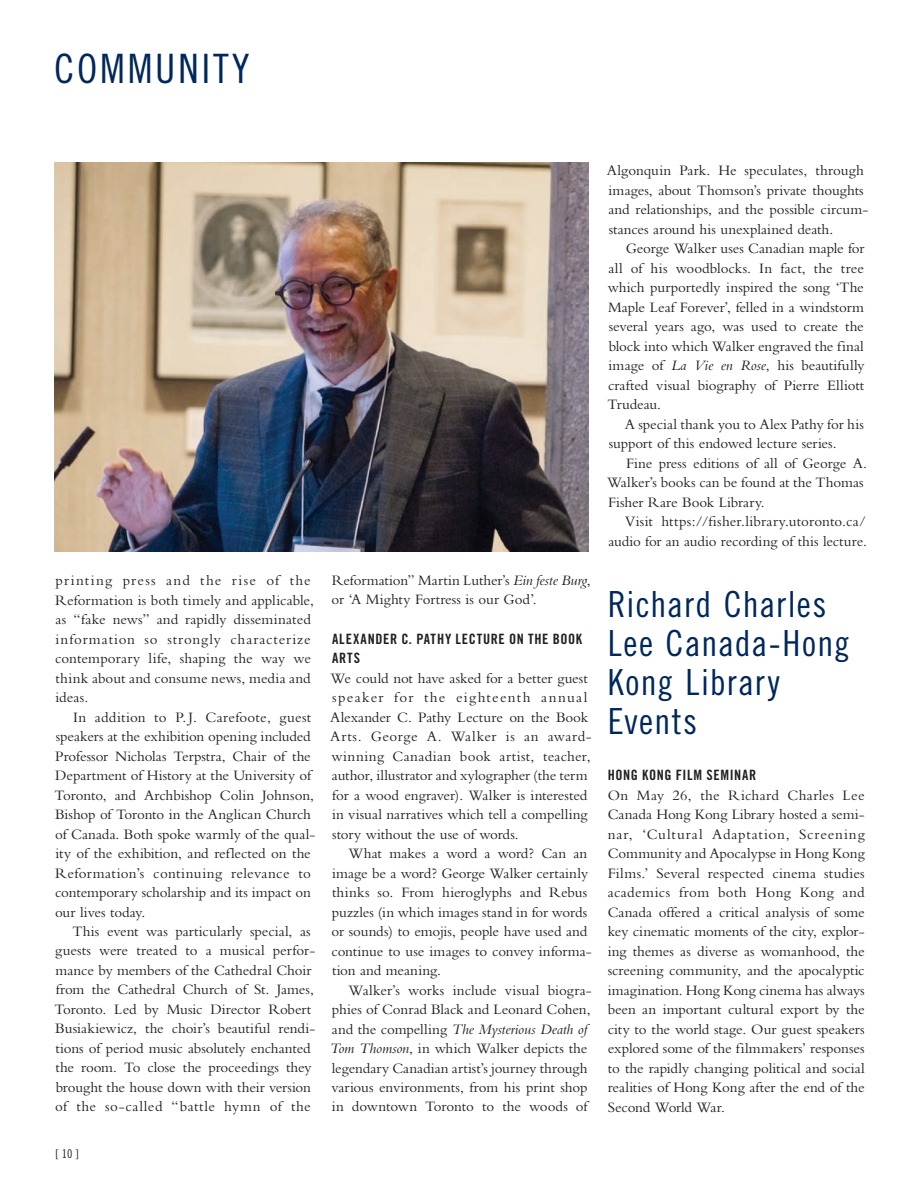
<style>
.page{position:relative;width:918px;height:1188px;background:#fff}
.page>*{position:absolute;margin:0;border:0;box-sizing:border-box;transform-origin:0 0}
.t1{font:40.5px "Trade Gothic LT Std Cn 18";letter-spacing:.07em;color:#00285b}
.t2{font:36px/39px "Trade Gothic LT Std Cn 18";letter-spacing:.035em;color:#00285b}
.t3{font:15px/19.5px "Bembo";color:#231f20}
.t4{font:15px/19.5px "Bembo";letter-spacing:.02em;color:#231f20}
.t5{font:14.25px "Trade Gothic LT Std Bd Cn 20";letter-spacing:.04em;color:#231f20}
.t6{font:12px "Trade Gothic LT Std Cn 18";color:#231f20}
.s1{font-style:italic}
</style>
<div class="page">
<img style="left:55px;top:162px;width:533px;height:390px">
<h1 class="t1" style="left:54px;top:45px;width:197px">COMMUNITY</h1>
<p class="t4" style="left:55px;top:570px;width:260px">printing press and the rise of the Reformation is both timely and applicable, as “fake news” and rapidly disseminated information so strongly characterize contemporary life, shaping the way we think about and consume news, media and ideas.</p>
<p class="t3" style="left:55px;top:707px;width:262px;text-indent:19px">In addition to P.J. Carefoote, guest speakers at the exhibition opening included Professor Nicholas Terpstra, Chair of the Department of History at the University of Toronto, and Archbishop Colin Johnson, Bishop of Toronto in the Anglican Church of Canada. Both spoke warmly of the qual&shy;ity of the exhibition, and reflected on the Reformation’s continuing relevance to contemporary scholarship and its impact on our lives today.</p>
<p class="t3" style="left:55px;top:921px;width:262px;text-indent:18px">This event was particularly special, as guests were treated to a musical perfor&shy;mance by members of the Cathedral Choir from the Cathedral Church of St. James, Toronto. Led by Music Director Robert Busiakiewicz, the choir’s beautiful rendi&shy;tions of period music absolutely enchanted the room. To close the proceedings they brought the house down with their version of the so-called “battle hymn of the</p>
<p class="t6" style="left:56px;top:1147px;width:25px">[ 10 ]</p>
<p class="t3" style="left:332px;top:570px;width:261px">Reformation” Martin Luther’s <span class="s1">Ein feste Burg</span>, or ‘A Mighty Fortress is our God’.</p>
<p class="t5" style="left:332px;top:630px;width:204px">ALEXANDER C. PATHY LECTURE ON THE</p>
<p class="t5" style="left:553px;top:630px;width:30px">BOOK</p>
<p class="t5" style="left:332px;top:649px;width:23px">ARTS</p>
<p class="t3" style="left:330px;top:668px;width:263px">We could not have asked for a better guest speaker for the eighteenth annual Alexander C. Pathy Lecture on the Book Arts. George A. Walker is an award&shy;winning Canadian book artist, teacher, author, illustrator and xylographer (the term for a wood engraver). Walker is interested in visual narratives which tell a compelling story without the use of words.</p>
<p class="t3" style="left:332px;top:843px;width:262px;text-indent:17px">What makes a word a word? Can an image be a word? George Walker certainly thinks so. From hieroglyphs and Rebus puzzles (in which images stand in for words or sounds) to emojis, people have used and continue to use images to convey informa&shy;tion and meaning.</p>
<p class="t3" style="left:330px;top:980px;width:263px;text-indent:19px">Walker’s works include visual biogra&shy;phies of Conrad Black and Leonard Cohen, and the compelling <span class="s1">The Mysterious Death of Tom Thomson</span>, in which Walker depicts the legendary Canadian artist’s journey through various environments, from his print shop in downtown Toronto to the woods of</p>
<p class="t3" style="left:607px;top:161px;width:263px">Algonquin Park. He speculates, through images, about Thomson’s private thoughts and relationships, and the possible circum&shy;stances around his unexplained death.</p>
<p class="t3" style="left:608px;top:239px;width:259px;text-align:justify;text-indent:18px">George Walker uses Canadian maple for all of his woodblocks. In fact, the tree which purportedly inspired the song ‘The Maple Leaf Forever’, felled in a windstorm several years ago, was used to create the block into which Walker engraved the final image of <span class="s1">La Vie en Rose</span>, his beautifully crafted visual biography of Pierre Elliott Trudeau.</p>
<p class="t3" style="left:609px;top:414px;width:257px;text-indent:16px">A special thank you to Alex Pathy for his support of this endowed lecture series.</p>
<p class="t3" style="left:607px;top:453px;width:261px;text-indent:19px">Fine press editions of all of George A.<br>Walker’s books can be found at the Thomas<br>Fisher Rare Book Library.</p>
<p class="t3" style="left:608px;top:512px;width:260px;text-align:right">Visit https://fisher.library.utoronto.ca/ audio for an audio recording of this lecture.</p>
<h2 class="t2" style="left:608px;top:584px;width:244px">Richard Charles<br>Lee Canada-Hong<br>Kong Library<br>Events</h2>
<p class="t5" style="left:608px;top:766px;width:150px">HONG KONG FILM SEMINAR</p>
<p class="t3" style="left:608px;top:785px;width:259px;text-align:justify">On May 26, the Richard Charles Lee Canada Hong Kong Library hosted a semi&shy;nar, ‘Cultural Adaptation, Screening Community and Apocalypse in Hong Kong Films.’ Several respected cinema studies academics from both Hong Kong and Canada offered a critical analysis of some key cinematic moments of the city, explor&shy;ing themes as diverse as womanhood, the screening community, and the apocalyptic imagination. Hong Kong cinema has always been an important cultural export by the city to the world stage. Our guest speakers explored some of the filmmakers’ responses to the rapidly changing political and social realities of Hong Kong after the end of the Second World War.</p>
</div>
